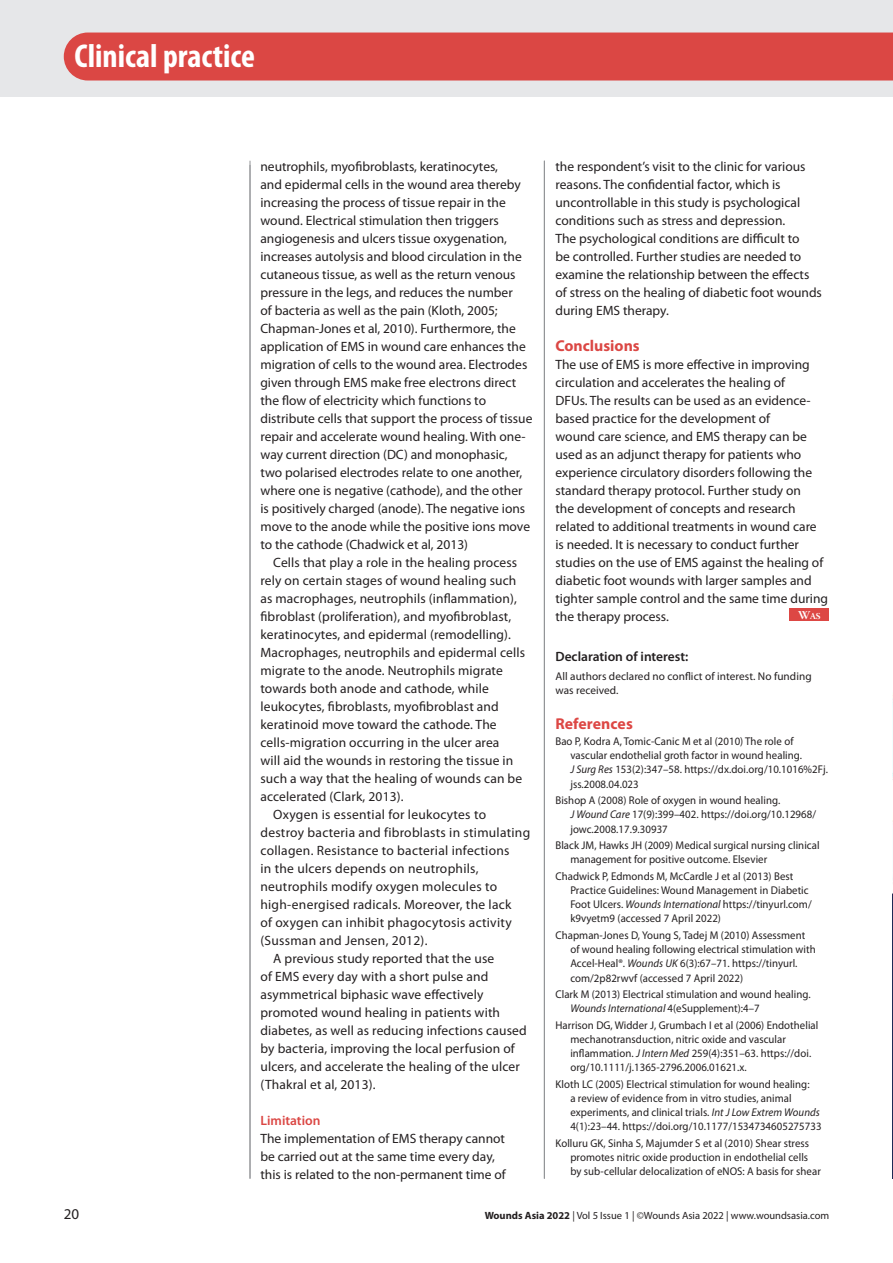
<style>
.page{position:relative;width:893px;height:1263px;background:#fff}
.page>*{position:absolute;margin:0;border:0;box-sizing:border-box;transform-origin:0 0}
.t1{font:700 condensed 33.15px "Myriad Pro";color:#fff}
.A-HEAD_CROSS_HEAD{font:700 15.75px "Myriad Pro";color:#db4744}
.A-HEAD_CROSS_HEAD-2{font:700 15.75px "Myriad Pro";letter-spacing:.005em;color:#dd4744}
.t2{font:15px "Myriad Pro";color:#231f20}
.BODY{font:13.5px/18px "Myriad Pro";color:#231f20}
.BODY_INDENT{font:13.5px/18px "Myriad Pro";letter-spacing:.01em;color:#231f20}
.REFERENCES{font:600 13.5px "Myriad Pro";color:#231f20}
.B_HEAD{font:600 13.5px "Myriad Pro";color:#db4744}
.REFERENCES-2{font:11.25px/14.2px "Myriad Pro";letter-spacing:.005em;color:#231f20;scale:.96 1}
.REFERENCES-3{font:11.25px/14.2px "Myriad Pro";letter-spacing:.005em;color:#231f20}
.t3{font:10.5px "Myriad Pro";color:#231f20}
.t4{font:9px "Warnock Pro Bold Subh";color:#fff}
.s1{font-size:12px}
.s2{font-style:italic}
.s3{font-weight:700}
</style>
<div class="page">
<div style="left:0;top:0;width:893px;height:97px;background:#e6e7e9"></div>
<div style="left:64px;top:33px;width:829px;height:48px;background:#db4744"></div>
<hr style="left:250px;top:161px;width:1px;height:1018px;background:#939598">
<hr style="left:544px;top:161px;width:1px;height:1018px;background:#939598">
<div style="left:789px;top:608px;width:40px;height:13px;background:#dd4744"></div>
<img style="left:892px;top:695px;width:1px;height:484px">
<h1 class="t1" style="left:74px;top:35px;width:182px">Clinical practice</h1>
<p class="BODY" style="left:260px;top:157px;width:274px">neutrophils, myofibroblasts, keratinocytes,<br>and epidermal cells in the wound area thereby increasing the process of tissue repair in the wound. Electrical stimulation then triggers angiogenesis and ulcers tissue oxygenation, increases autolysis and blood circulation in the cutaneous tissue, as well as the return venous pressure in the legs, and reduces the number<br>of bacteria as well as the pain (Kloth, 2005; Chapman-Jones et al, 2010). Furthermore, the application of EMS in wound care enhances the migration of cells to the wound area. Electrodes given through EMS make free electrons direct the flow of electricity which functions to distribute cells that support the process of tissue repair and accelerate wound healing. With one&shy;way current direction (DC) and monophasic, two polarised electrodes relate to one another, where one is negative (cathode), and the other is positively charged (anode). The negative ions move to the anode while the positive ions move to the cathode (Chadwick et al, 2013)</p>
<p class="BODY_INDENT" style="left:260px;top:553px;width:266px;text-indent:13px">Cells that play a role in the healing process rely on certain stages of wound healing such as macrophages, neutrophils (inflammation), fibroblast (proliferation), and myofibroblast, keratinocytes, and epidermal (remodelling).<br>Macrophages, neutrophils and epidermal cells migrate to the anode. Neutrophils migrate towards both anode and cathode, while leukocytes, fibroblasts, myofibroblast and keratinoid move toward the cathode. The cells-migration occurring in the ulcer area<br>will aid the wounds in restoring the tissue in such a way that the healing of wounds can be accelerated (Clark, 2013).</p>
<p class="BODY_INDENT" style="left:260px;top:805px;width:271px;text-indent:13px">Oxygen is essential for leukocytes to destroy bacteria and fibroblasts in stimulating collagen. Resistance to bacterial infections<br>in the ulcers depends on neutrophils, neutrophils modify oxygen molecules to high-energised radicals. Moreover, the lack<br>of oxygen can inhibit phagocytosis activity (Sussman and Jensen, 2012).</p>
<p class="BODY_INDENT" style="left:260px;top:949px;width:268px;text-indent:13px">A previous study reported that the use<br>of EMS every day with a short pulse and asymmetrical biphasic wave effectively promoted wound healing in patients with diabetes, as well as reducing infections caused by bacteria, improving the local perfusion of ulcers, and accelerate the healing of the ulcer (Thakral et al, 2013).</p>
<p class="B_HEAD" style="left:260px;top:1111px;width:62px">Limitation</p>
<p class="BODY" style="left:260px;top:1129px;width:247px">The implementation of EMS therapy cannot be carried out at the same time every day, this is related to the non-permanent time of</p>
<p class="BODY" style="left:555px;top:157px;width:268px">the respondent’s visit to the clinic for various reasons. The confidential factor, which is uncontrollable in this study is psychological conditions such as stress and depression.<br>The psychological conditions are difficult to<br>be controlled. Further studies are needed to examine the relationship between the effects of stress on the healing of diabetic foot wounds during EMS therapy.</p>
<p class="A-HEAD_CROSS_HEAD" style="left:555px;top:335px;width:86px">Conclusions</p>
<p class="BODY" style="left:555px;top:355px;width:274px">The use of EMS is more effective in improving circulation and accelerates the healing of<br>DFUs. The results can be used as an evidence&shy;based practice for the development of<br>wound care science, and EMS therapy can be used as an adjunct therapy for patients who experience circulatory disorders following the standard therapy protocol. Further study on<br>the development of concepts and research related to additional treatments in wound care is needed. It is necessary to conduct further studies on the use of EMS against the healing of diabetic foot wounds with larger samples and tighter sample control and the same time during the therapy process.</p>
<p class="t4" style="left:798px;top:610px;width:24px"><span class="s1">W</span>AS</p>
<p class="REFERENCES" style="left:555px;top:648px;width:135px">Declaration of interest:</p>
<p class="REFERENCES-3" style="left:555px;top:669px;width:258px">All authors declared no conflict of interest. No funding was received.</p>
<p class="A-HEAD_CROSS_HEAD-2" style="left:555px;top:713px;width:79px">References</p>
<p class="REFERENCES-2" style="left:570px;top:734px;width:270px;text-indent:-15px">Bao P, Kodra A, Tomic-Canic M et al (2010) The role of vascular endothelial groth factor in wound healing.<br><span class="s2">J Surg Res</span> 153(2):347–58. https://dx.doi.org/10.1016%2Fj. jss.2008.04.023</p>
<p class="REFERENCES-2" style="left:570px;top:793px;width:258px;text-indent:-15px">Bishop A (2008) Role of oxygen in wound healing.<br><span class="s2">J Wound Care</span> 17(9):399–402. https://doi.org/10.12968/ jowc.2008.17.9.30937</p>
<p class="REFERENCES-2" style="left:570px;top:838px;width:261px;text-indent:-15px">Black JM, Hawks JH (2009) Medical surgical nursing clinical management for positive outcome. Elsevier</p>
<p class="REFERENCES-2" style="left:570px;top:868px;width:253px;text-indent:-15px">Chadwick P, Edmonds M, McCardle J et al (2013) Best Practice Guidelines: Wound Management in Diabetic Foot Ulcers. <span class="s2">Wounds International</span> https://tinyurl.com/ k9vyetm9 (accessed 7 April 2022)</p>
<p class="REFERENCES-2" style="left:570px;top:928px;width:257px;text-indent:-15px">Chapman-Jones D, Young S, Tadej M (2010) Assessment of wound healing following electrical stimulation with Accel-Heal®. <span class="s2">Wounds UK</span> 6(3):67–71. https://tinyurl. com/2p82rwvf (accessed 7 April 2022)</p>
<p class="REFERENCES-2" style="left:570px;top:987px;width:252px;text-indent:-15px">Clark M (2013) Electrical stimulation and wound healing.<br><span class="s2">Wounds International</span> 4(eSupplement):4–7</p>
<p class="REFERENCES-2" style="left:570px;top:1017px;width:260px;text-indent:-15px">Harrison DG, Widder J, Grumbach I et al (2006) Endothelial mechanotransduction, nitric oxide and vascular inflammation. <span class="s2">J Intern Med</span> 259(4):351–63. https://doi. org/10.1111/j.1365-2796.2006.01621.x.</p>
<p class="REFERENCES-2" style="left:570px;top:1076px;width:263px;text-indent:-15px">Kloth LC (2005) Electrical stimulation for wound healing:<br>a review of evidence from in vitro studies, animal experiments, and clinical trials. <span class="s2">Int J Low Extrem Wounds </span>4(1):23–44. https://doi.org/10.1177/1534734605275733</p>
<p class="REFERENCES-2" style="left:570px;top:1136px;width:262px;text-indent:-15px">Kolluru GK, Sinha S, Majumder S et al (2010) Shear stress promotes nitric oxide production in endothelial cells by sub-cellular delocalization of eNOS: A basis for shear</p>
<p class="t2" style="left:64px;top:1204px;width:17px">20</p>
<p class="t3" style="left:485px;top:1208px;width:346px"><span class="s3">Wounds Asia 2022</span> | Vol 5 Issue 1 | ©Wounds Asia 2022 | www.woundsasia.com</p>
</div>
